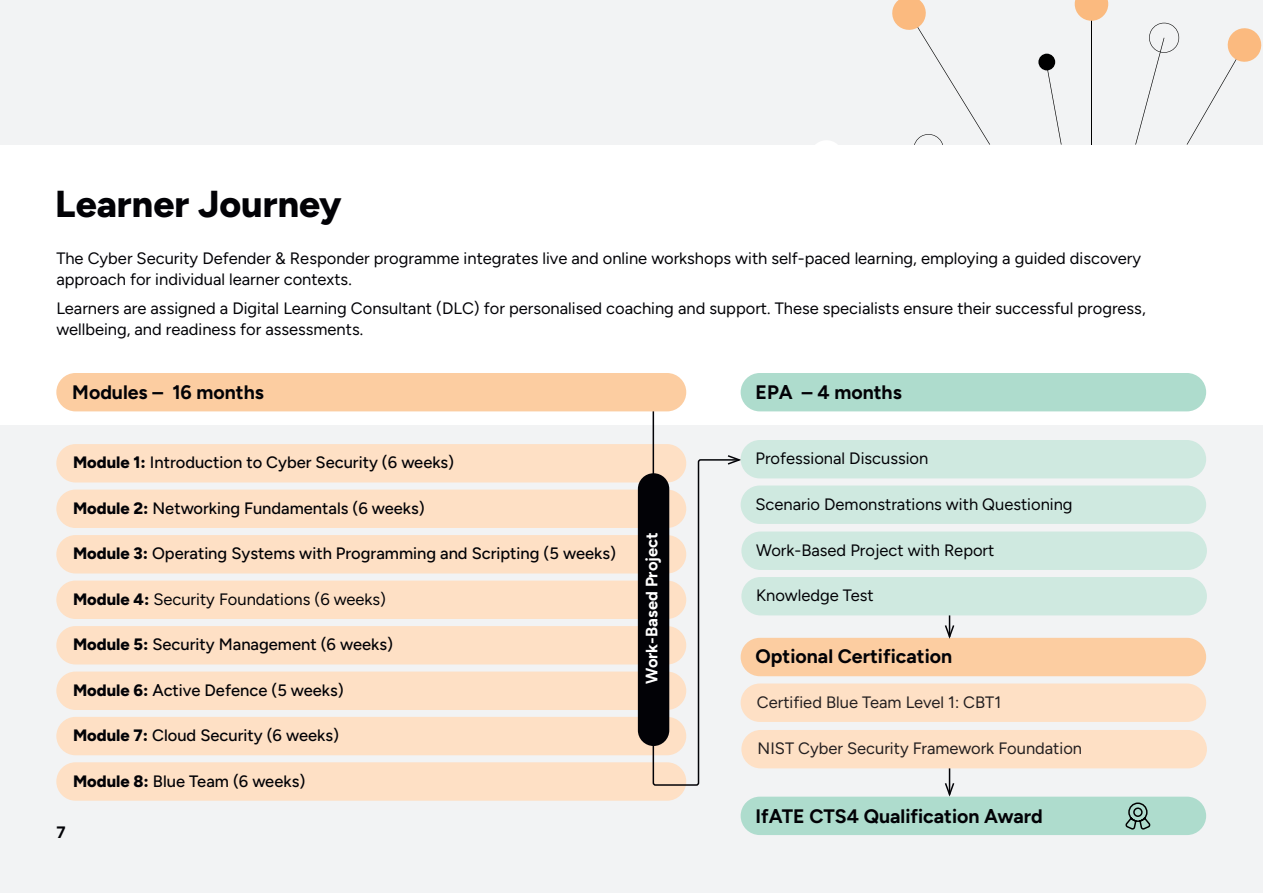
<style>
.page{position:relative;width:1263px;height:893px;background:#fff}
.page>*{position:absolute;margin:0;border:0;box-sizing:border-box;transform-origin:0 0}
.t1{font:800 37.5px "Figtree";color:#020206}
.t2{font:700 19.5px "Figtree";color:#020206}
.t3{font:16.5px/21px "Figtree";color:#020206}
.t4{font:500 16.5px "Figtree";color:#020206}
.t5{font:16.5px "Figtree";color:#231f20}
.t6{font:700 16.5px "Figtree";color:#fff}
.t7{font:700 16.5px "Figtree";color:#020206}
.s1{font-weight:800}
</style>
<div class="page">
<div style="left:0;top:426px;width:1263px;height:467px;background:#f2f3f4"></div>
<div style="left:56px;top:762px;width:630px;height:39px;background:#fee0c5;border-radius:19px"></div>
<div style="left:56px;top:717px;width:630px;height:38px;background:#fee0c5;border-radius:19px"></div>
<div style="left:741px;top:638px;width:465px;height:38px;background:#fccda1;border-radius:19px"></div>
<div style="left:0;top:0;width:1263px;height:145px;background:#f2f3f4"></div>
<hr style="left:1091px;top:4px;width:1px;height:141px;background:#000">
<svg style="left:816px;top:141px;width:21px;height:4px"></svg>
<svg style="left:1186px;top:28px;width:76px;height:117px"></svg>
<svg style="left:1135px;top:23px;width:44px;height:122px"></svg>
<svg style="left:1045px;top:60px;width:16px;height:85px"></svg>
<div style="left:1038px;top:54px;width:17px;height:16px;background:#000;border-radius:50%"></div>
<svg style="left:892px;top:0;width:98px;height:145px"></svg>
<svg style="left:1075px;top:0;width:33px;height:21px"></svg>
<div style="left:741px;top:373px;width:465px;height:38px;background:#aedccd;border-radius:19px"></div>
<div style="left:56px;top:444px;width:630px;height:38px;background:#fee0c5;border-radius:19px"></div>
<div style="left:56px;top:490px;width:630px;height:38px;background:#fee0c5;border-radius:19px"></div>
<div style="left:56px;top:535px;width:630px;height:38px;background:#fee0c5;border-radius:19px"></div>
<div style="left:56px;top:581px;width:630px;height:38px;background:#fee0c5;border-radius:19px"></div>
<div style="left:56px;top:626px;width:630px;height:38px;background:#fee0c5;border-radius:19px"></div>
<div style="left:56px;top:672px;width:630px;height:38px;background:#fee0c5;border-radius:19px"></div>
<svg style="left:652px;top:405px;width:92px;height:381px"></svg>
<div style="left:741px;top:440px;width:465px;height:38px;background:#cfe9e0;border-radius:19px"></div>
<div style="left:741px;top:485px;width:465px;height:39px;background:#cfe9e0;border-radius:19px"></div>
<hr style="left:949px;top:589px;width:1px;height:48px;background:#020206">
<svg style="left:943px;top:623px;width:12px;height:16px"></svg>
<hr style="left:949px;top:750px;width:1px;height:44px;background:#020206">
<svg style="left:943px;top:781px;width:12px;height:16px"></svg>
<div style="left:741px;top:797px;width:465px;height:38px;background:#aedccd;border-radius:19px"></div>
<div style="left:741px;top:683px;width:465px;height:39px;background:#fee0c5;border-radius:19px"></div>
<svg style="left:1125px;top:802px;width:26px;height:28px"></svg>
<div style="left:638px;top:473px;width:31px;height:273px;background:#020206;border-radius:16px"></div>
<div style="left:741px;top:531px;width:466px;height:39px;background:#cfe9e0;border-radius:19px"></div>
<div style="left:741px;top:577px;width:466px;height:38px;background:#cfe9e0;border-radius:19px"></div>
<div style="left:56px;top:373px;width:630px;height:38px;background:#fccda1;border-radius:19px"></div>
<div style="left:741px;top:730px;width:466px;height:38px;background:#fee0c5;border-radius:19px"></div>
<h1 class="t1" style="left:55px;top:180px;width:288px">Learner Journey</h1>
<p class="t3" style="left:56px;top:247px;width:1086px">The Cyber Security Defender &amp; Responder programme integrates live and online workshops with self-paced learning, employing a guided discovery approach for individual learner contexts.</p>
<p class="t3" style="left:56px;top:298px;width:1091px">Learners are assigned a Digital Learning Consultant (DLC) for personalised coaching and support. These specialists ensure their successful progress, wellbeing, and readiness for assessments.</p>
<p class="t2" style="left:72px;top:381px;width:193px">Modules – 16 months</p>
<p class="t4" style="left:73px;top:453px;width:383px"><span class="s1">Module 1:</span> Introduction to Cyber Security (6 weeks)</p>
<p class="t4" style="left:73px;top:499px;width:353px"><span class="s1">Module 2:</span> Networking Fundamentals (6 weeks)</p>
<p class="t4" style="left:73px;top:544px;width:544px"><span class="s1">Module 3:</span> Operating Systems with Programming and Scripting (5 weeks)</p>
<p class="t3" style="left:73px;top:589px;width:315px"><span class="s1">Module 4:</span> Security Foundations (6 weeks)</p>
<p class="t4" style="left:73px;top:635px;width:321px"><span class="s1">Module 5:</span> Security Management (6 weeks)</p>
<p class="t4" style="left:73px;top:681px;width:272px"><span class="s1">Module 6:</span> Active Defence (5 weeks)</p>
<p class="t4" style="left:73px;top:726px;width:267px"><span class="s1">Module 7:</span> Cloud Security (6 weeks)</p>
<p class="t4" style="left:73px;top:771px;width:234px"><span class="s1">Module 8:</span> Blue Team (6 weeks)</p>
<p class="t7" style="left:56px;top:822px;width:11px">7</p>
<p class="t2" style="left:755px;top:381px;width:148px">EPA – 4 months</p>
<p class="t3" style="left:755px;top:448px;width:174px">Professional Discussion</p>
<p class="t3" style="left:755px;top:494px;width:319px">Scenario Demonstrations with Questioning</p>
<p class="t6" style="left:642px;top:684px;width:153px;rotate:-90deg">Work-Based Project</p>
<p class="t3" style="left:756px;top:540px;width:240px">Work-Based Project with Report</p>
<p class="t3" style="left:756px;top:585px;width:119px">Knowledge Test</p>
<p class="t2" style="left:755px;top:645px;width:198px">Optional Certification</p>
<p class="t5" style="left:757px;top:693px;width:246px">Certified Blue Team Level 1: CBT1</p>
<p class="t5" style="left:758px;top:739px;width:326px">NIST Cyber Security Framework Foundation</p>
<p class="t2" style="left:755px;top:805px;width:289px">IfATE CTS4 Qualification Award</p>
</div>
